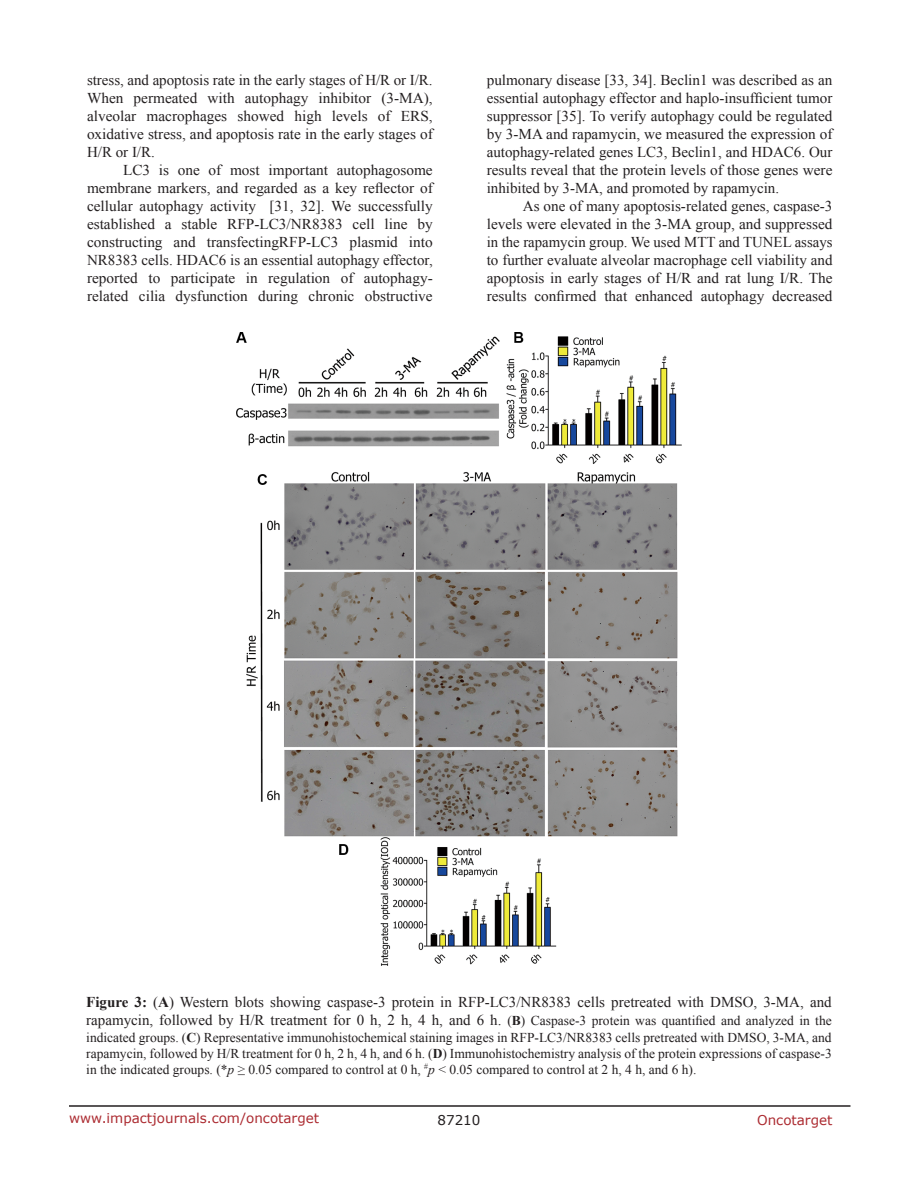
<style>
.page{position:relative;width:918px;height:1188px;background:#fff}
.page>*{position:absolute;margin:0;border:0;box-sizing:border-box;transform-origin:0 0}
.BodyText{font:15px/18px "Times New Roman";color:#231f20;text-align:justify}
.FigureText{font:15px/18px "Times New Roman";color:#231f20}
.FigureText-2{font:13.5px/16.2px "Times New Roman";color:#231f20;text-align:justify}
.t1{font:13.5px "Verdana";color:#ac2b31}
.t2{font:13.5px "Verdana";color:#231f20}
.s1{font-weight:700}
.s2{font-size:13.5px}
.s3{font-weight:700;font-size:13.5px}
.s4{font-style:italic}
</style>
<div class="page">
<hr style="left:69px;top:1105px;width:781px;height:2px;background:#231f20">
<img style="left:237px;top:333px;width:444px;height:633px">
<p class="BodyText" style="left:87px;top:71px;width:347px">stress, and apoptosis rate in the early stages of H/R or I/R.<br>When permeated with autophagy inhibitor (3-MA), alveolar macrophages showed high levels of ERS, oxidative stress, and apoptosis rate in the early stages of H/R or I/R.</p>
<p class="BodyText" style="left:87px;top:161px;width:347px;text-indent:36px">LC3 is one of most important autophagosome membrane markers, and regarded as a key reflector of cellular autophagy activity [31, 32]. We successfully established a stable RFP-LC3/NR8383 cell line by constructing and transfectingRFP-LC3 plasmid into NR8383 cells. HDAC6 is an essential autophagy effector, reported to participate in regulation of autophagy&shy;related cilia dysfunction during chronic obstructive</p>
<p class="BodyText" style="left:487px;top:71px;width:347px">pulmonary disease [33, 34]. Beclin1 was described as an essential autophagy effector and haplo-insufficient tumor suppressor [35]. To verify autophagy could be regulated by 3-MA and rapamycin, we measured the expression of autophagy-related genes LC3, Beclin1, and HDAC6. Our results reveal that the protein levels of those genes were inhibited by 3-MA, and promoted by rapamycin.</p>
<p class="BodyText" style="left:487px;top:197px;width:347px;text-indent:36px">As one of many apoptosis-related genes, caspase-3 levels were elevated in the 3-MA group, and suppressed in the rapamycin group. We used MTT and TUNEL assays to further evaluate alveolar macrophage cell viability and apoptosis in early stages of H/R and rat lung I/R. The results confirmed that enhanced autophagy decreased</p>
<p class="FigureText" style="left:86px;top:993px;width:747px"><span class="s1">Figure 3:</span> (<span class="s1">A</span>) Western blots showing caspase-3 protein in RFP-LC3/NR8383 cells pretreated with DMSO, 3-MA, and rapamycin, followed by H/R treatment for 0 h, 2 h, 4 h, and 6 h. <span class="s2">(</span><span class="s3">B</span><span class="s2">) Caspase-3 protein was quantified and analyzed in the</span></p>
<p class="FigureText-2" style="left:86px;top:1029px;width:747px">indicated groups. (<span class="s1">C</span>) Representative immunohistochemical staining images in RFP-LC3/NR8383 cells pretreated with DMSO, 3-MA, and rapamycin, followed by H/R treatment for 0 h, 2 h, 4 h, and 6 h. (<span class="s1">D</span>) Immunohistochemistry analysis of the protein expressions of caspase-3 in the indicated groups. (*<span class="s4">p</span> ≥ 0.05 compared to control at 0 h, <sup>#</sup><span class="s4">p</span> &lt; 0.05 compared to control at 2 h, 4 h, and 6 h).</p>
<p class="t1" style="left:69px;top:1109px;width:252px">www.impactjournals.com/oncotarget</p>
<p class="t2" style="left:438px;top:1111px;width:44px">87210</p>
<p class="t1" style="left:757px;top:1111px;width:77px">Oncotarget</p>
</div>
